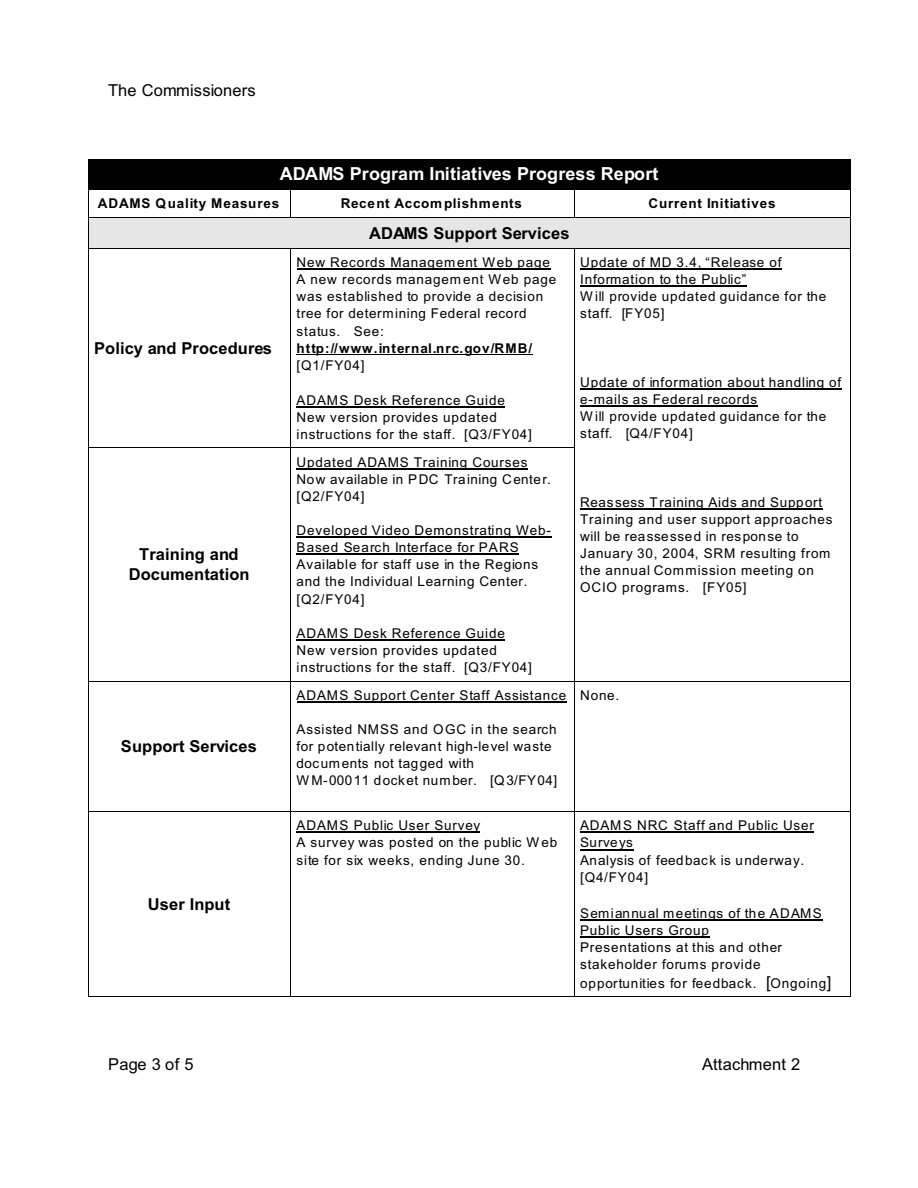
<style>
.page{position:relative;width:918px;height:1188px;background:#fff}
.page>*{position:absolute;margin:0;border:0;box-sizing:border-box;transform-origin:0 0}
.t1{font:700 18px "Arial";letter-spacing:.005em;color:#fff}
.t2{font:700 16.5px/19.8px "Arial";letter-spacing:.005em;color:#000;text-align:center}
.t3{font:16.5px "Arial";letter-spacing:.01em;color:#000}
.t4{font:13.5px/17.1px "Arial";letter-spacing:.06em;color:#000}
.t5{font:13.5px/17.1px "Arial";letter-spacing:.035em;color:#000}
.t6{font:700 13.5px "Arial";letter-spacing:.06em;color:#000}
.t7{font:700 13.5px "Arial";letter-spacing:.08em;color:#000}
.s1{font-size:16.5px}
</style>
<div class="page">
<div style="left:88px;top:159px;width:763px;height:29px;background:#000"></div>
<svg style="left:88px;top:190px;width:1px;height:27px"></svg>
<hr style="left:88px;top:189px;width:202px;height:1px;background:#000">
<svg style="left:290px;top:190px;width:1px;height:27px"></svg>
<hr style="left:290px;top:189px;width:284px;height:1px;background:#000">
<svg style="left:574px;top:190px;width:1px;height:27px"></svg>
<svg style="left:850px;top:189px;width:1px;height:28px"></svg>
<hr style="left:574px;top:189px;width:276px;height:1px;background:#000">
<div style="left:88px;top:217px;width:202px;height:31px;background:#e6e6e6"></div>
<hr style="left:88px;top:217px;width:1px;height:31px;background:#000">
<hr style="left:88px;top:217px;width:202px;height:1px;background:#000">
<div style="left:290px;top:217px;width:284px;height:31px;background:#e6e6e6"></div>
<hr style="left:290px;top:217px;width:284px;height:1px;background:#000">
<div style="left:574px;top:217px;width:277px;height:31px;background:#e6e6e6"></div>
<hr style="left:850px;top:217px;width:1px;height:31px;background:#000">
<hr style="left:574px;top:217px;width:276px;height:1px;background:#000">
<hr style="left:88px;top:248px;width:1px;height:199px;background:#000">
<hr style="left:88px;top:248px;width:202px;height:1px;background:#000">
<hr style="left:290px;top:248px;width:1px;height:199px;background:#000">
<hr style="left:290px;top:248px;width:284px;height:1px;background:#000">
<hr style="left:574px;top:248px;width:1px;height:199px;background:#000">
<hr style="left:850px;top:248px;width:1px;height:199px;background:#000">
<hr style="left:574px;top:248px;width:276px;height:1px;background:#000">
<hr style="left:88px;top:447px;width:1px;height:233px;background:#000">
<hr style="left:88px;top:447px;width:202px;height:1px;background:#000">
<hr style="left:290px;top:447px;width:1px;height:233px;background:#000">
<hr style="left:290px;top:447px;width:284px;height:1px;background:#000">
<hr style="left:574px;top:447px;width:1px;height:233px;background:#000">
<hr style="left:850px;top:447px;width:1px;height:233px;background:#000">
<hr style="left:88px;top:681px;width:1px;height:130px;background:#000">
<hr style="left:88px;top:681px;width:202px;height:1px;background:#000">
<hr style="left:290px;top:681px;width:1px;height:130px;background:#000">
<hr style="left:290px;top:681px;width:284px;height:1px;background:#000">
<hr style="left:574px;top:681px;width:1px;height:130px;background:#000">
<hr style="left:850px;top:681px;width:1px;height:130px;background:#000">
<hr style="left:574px;top:681px;width:276px;height:1px;background:#000">
<hr style="left:88px;top:811px;width:1px;height:186px;background:#000">
<hr style="left:88px;top:811px;width:202px;height:1px;background:#000">
<hr style="left:88px;top:996px;width:202px;height:1px;background:#000">
<hr style="left:290px;top:811px;width:1px;height:186px;background:#000">
<hr style="left:290px;top:811px;width:284px;height:1px;background:#000">
<hr style="left:290px;top:996px;width:284px;height:1px;background:#000">
<hr style="left:574px;top:811px;width:1px;height:186px;background:#000">
<hr style="left:850px;top:811px;width:1px;height:186px;background:#000">
<hr style="left:574px;top:811px;width:276px;height:1px;background:#000">
<hr style="left:574px;top:996px;width:276px;height:1px;background:#000">
<hr style="left:297px;top:269px;width:254px;height:1px;background:#000">
<hr style="left:297px;top:354px;width:236px;height:1px;background:#000">
<hr style="left:297px;top:406px;width:208px;height:1px;background:#000">
<hr style="left:580px;top:269px;width:202px;height:1px;background:#000">
<hr style="left:580px;top:286px;width:166px;height:1px;background:#000">
<hr style="left:580px;top:388px;width:262px;height:2px;background:#000">
<hr style="left:580px;top:406px;width:177px;height:1px;background:#000">
<hr style="left:580px;top:508px;width:243px;height:1px;background:#000">
<hr style="left:297px;top:468px;width:231px;height:1px;background:#000">
<hr style="left:297px;top:537px;width:255px;height:1px;background:#000">
<hr style="left:297px;top:554px;width:222px;height:1px;background:#000">
<hr style="left:297px;top:639px;width:208px;height:1px;background:#000">
<hr style="left:297px;top:701px;width:269px;height:2px;background:#000">
<hr style="left:297px;top:832px;width:183px;height:1px;background:#000">
<hr style="left:580px;top:832px;width:234px;height:1px;background:#000">
<hr style="left:580px;top:849px;width:54px;height:1px;background:#000">
<hr style="left:580px;top:919px;width:243px;height:2px;background:#000">
<hr style="left:580px;top:937px;width:130px;height:1px;background:#000">
<p class="t3" style="left:108px;top:84px;width:149px">The Commissioners</p>
<h1 class="t1" style="left:280px;top:167px;width:380px">ADAMS Program Initiatives Progress Report</h1>
<p class="t6" style="left:98px;top:199px;width:183px">ADAMS Quality Measures</p>
<p class="t6" style="left:341px;top:199px;width:183px">Recent Accomplishments</p>
<p class="t6" style="left:649px;top:199px;width:129px">Current Initiatives</p>
<p class="t2" style="left:94px;top:340px;width:179px">Policy and Procedures</p>
<p class="t2" style="left:129px;top:546px;width:122px">Training and<br>Documentation</p>
<p class="t2" style="left:121px;top:738px;width:138px">Support Services</p>
<p class="t2" style="left:148px;top:896px;width:84px">User Input</p>
<p class="t2" style="left:369px;top:225px;width:202px">ADAMS Support Services</p>
<p class="t4" style="left:297px;top:255px;width:261px">New Records Management Web page<br>A new records management Web page was established to provide a decision tree for determining Federal record status. See:</p>
<p class="t7" style="left:297px;top:343px;width:237px">http://www.internal.nrc.gov/RMB/</p>
<p class="t4" style="left:297px;top:358px;width:70px">[Q1/FY04]</p>
<p class="t4" style="left:297px;top:393px;width:237px">ADAMS Desk Reference Guide<br>New version provides updated instructions for the staff. [Q3/FY04]</p>
<p class="t4" style="left:297px;top:455px;width:256px">Updated ADAMS Training Courses<br>Now available in PDC Training Center. [Q2/FY04]</p>
<p class="t4" style="left:297px;top:523px;width:256px">Developed Video Demonstrating Web-<br>Based Search Interface for PARS<br>Available for staff use in the Regions and the Individual Learning Center. [Q2/FY04]</p>
<p class="t4" style="left:297px;top:626px;width:237px">ADAMS Desk Reference Guide<br>New version provides updated instructions for the staff. [Q3/FY04]</p>
<p class="t4" style="left:297px;top:688px;width:271px">ADAMS Support Center Staff Assistance</p>
<p class="t5" style="left:297px;top:722px;width:262px">Assisted NMSS and OGC in the search for potentially relevant high-level waste documents not tagged with<br>W M-00011 docket number. [Q3/FY04]</p>
<p class="t4" style="left:580px;top:255px;width:248px">Update of MD 3.4, “Release of<br>Information to the Public”<br>Will provide updated guidance for the staff. [FY05]</p>
<p class="t4" style="left:580px;top:375px;width:263px">Update of information about handling of e-mails as Federal records<br>Will provide updated guidance for the staff. [Q4/FY04]</p>
<p class="t4" style="left:580px;top:494px;width:254px">Reassess Training Aids and Support Training and user support approaches will be reassessed in response to January 30, 2004, SRM resulting from the annual Commission meeting on OCIO programs. [FY05]</p>
<p class="t4" style="left:580px;top:688px;width:41px">None.</p>
<p class="t4" style="left:297px;top:818px;width:262px">ADAMS Public User Survey<br>A survey was posted on the public Web site for six weeks, ending June 30.</p>
<p class="t4" style="left:580px;top:818px;width:235px">ADAMS NRC Staff and Public User<br>Surveys<br>Analysis of feedback is underway. [Q4/FY04]</p>
<p class="t4" style="left:580px;top:906px;width:243px">Semiannual meetings of the ADAMS<br>Public Users Group<br>Presentations at this and other stakeholder forums provide</p>
<p class="t4" style="left:580px;top:976px;width:253px">opportunities for feedback. <span class="s1">[</span>Ongoing<span class="s1">]</span></p>
<p class="t3" style="left:108px;top:1058px;width:87px">Page 3 of 5</p>
<p class="t3" style="left:702px;top:1058px;width:100px">Attachment 2</p>
</div>
